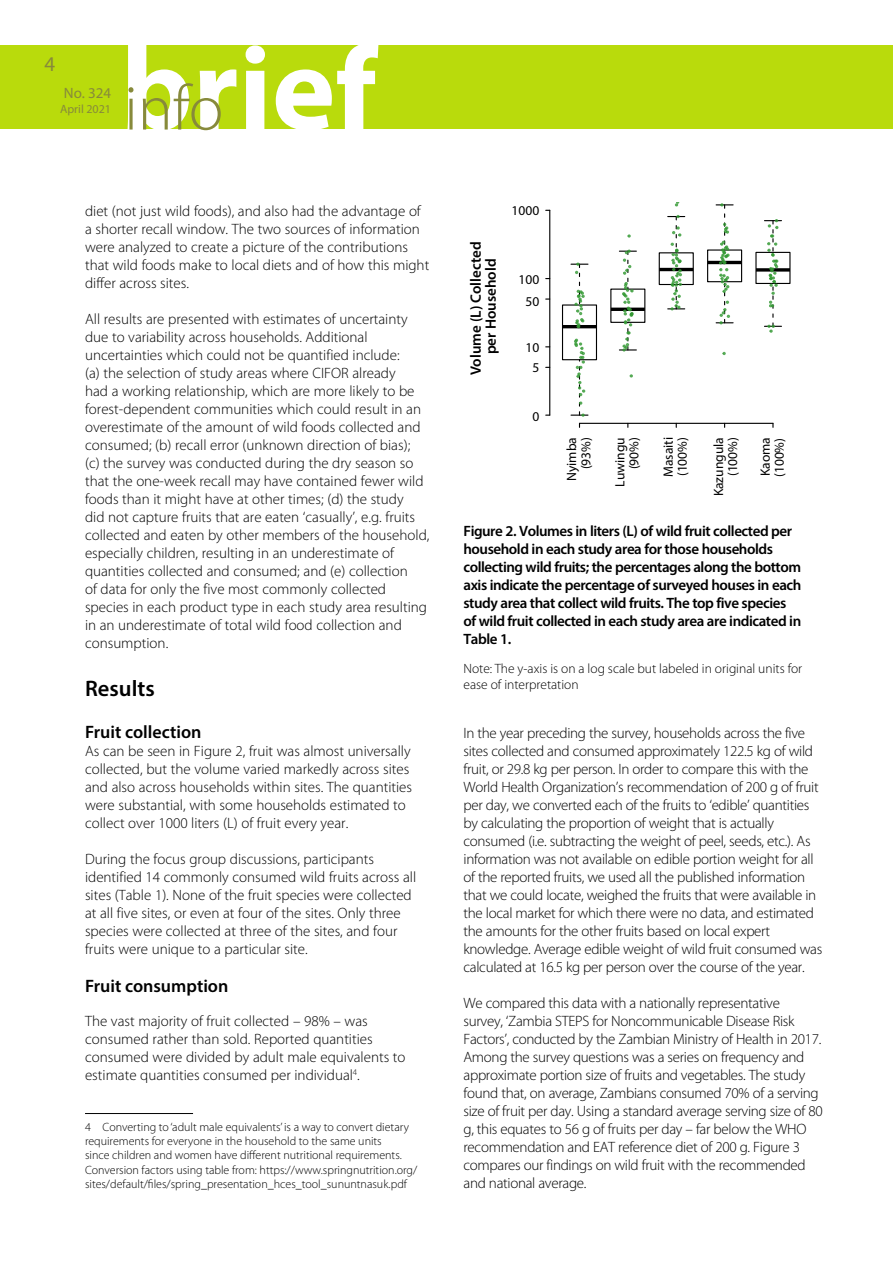
<style>
.page{position:relative;width:893px;height:1263px;background:#fff}
.page>*{position:absolute;margin:0;border:0;box-sizing:border-box;transform-origin:0 0}
.t1{font:600 22.5px "Myriad Pro";color:#000}
.t2{font:21px "Myriad Pro";color:#878a3b}
.t3{font:600 18px "Myriad Pro";color:#000}
.t4{font:300 15px/18px "Myriad Pro";color:#000}
.t5{font:300 15px/18px "Myriad Pro";letter-spacing:-.02em;color:#000}
.t6{font:600 15px/18px "Myriad Pro";letter-spacing:-.03em;color:#000}
.t7{font:600 15px/15px "Myriad Pro";color:#000;text-align:center}
.t8{font:15px "Myriad Pro";color:#878a3b}
.t9{font:300 15px "Myriad Pro";color:#878a3b}
.t10{font:300 13.5px/16.2px "Myriad Pro";color:#000}
.t11{font:13.5px/14.1px "Myriad Pro";color:#000;text-align:right}
.t12{font:300 12px/14.4px "Myriad Pro";color:#000}
.t13{font:12px "Myriad Pro";color:#878a3b}
</style>
<div class="page">
<div style="left:0;top:45px;width:893px;height:84px;background:#b9db0c"></div>
<svg style="left:128px;top:45px;width:250px;height:85px"></svg>
<hr style="left:85px;top:1113px;width:108px;height:1px;background:#000">
<hr style="left:562px;top:325px;width:34px;height:3px;background:#000">
<div style="left:562px;top:304px;width:35px;height:56px;border:1px solid #000"></div>
<hr style="left:611px;top:308px;width:34px;height:3px;background:#000">
<div style="left:610px;top:289px;width:35px;height:34px;border:1px solid #000"></div>
<hr style="left:659px;top:268px;width:34px;height:3px;background:#000">
<div style="left:659px;top:252px;width:35px;height:33px;border:1px solid #000"></div>
<hr style="left:708px;top:261px;width:34px;height:3px;background:#000">
<div style="left:707px;top:249px;width:35px;height:33px;border:1px solid #000"></div>
<svg style="left:757px;top:268px;width:31px;height:4px"></svg>
<div style="left:755px;top:252px;width:35px;height:32px;border:1px solid #000"></div>
<hr style="left:549px;top:210px;width:1px;height:205px;background:#000">
<hr style="left:579px;top:423px;width:194px;height:1px;background:#000">
<svg style="left:571px;top:339px;width:17px;height:78px"></svg>
<svg style="left:571px;top:262px;width:17px;height:66px"></svg>
<svg style="left:630px;top:374px;width:3px;height:4px"></svg>
<svg style="left:627px;top:234px;width:4px;height:4px"></svg>
<svg style="left:619px;top:249px;width:17px;height:103px"></svg>
<svg style="left:668px;top:215px;width:17px;height:96px"></svg>
<svg style="left:675px;top:202px;width:4px;height:5px"></svg>
<svg style="left:722px;top:352px;width:4px;height:3px"></svg>
<svg style="left:716px;top:203px;width:17px;height:121px"></svg>
<svg style="left:764px;top:219px;width:17px;height:114px"></svg>
<h2 class="t2" style="left:45px;top:51px;width:12px">4</h2>
<p class="t8" style="left:64px;top:84px;width:49px">No. 324</p>
<p class="t13" style="left:60px;top:102px;width:52px">April 2021</p>
<p class="t9" style="left:73px;top:84px;width:39px">No. 0</p>
<p class="t4" style="left:85px;top:202px;width:346px">diet (not just wild foods), and also had the advantage of a shorter recall window. The two sources of information were analyzed to create a picture of the contributions that wild foods make to local diets and of how this might differ across sites.</p>
<p class="t4" style="left:85px;top:310px;width:346px">All results are presented with estimates of uncertainty due to variability across households. Additional uncertainties which could not be quantified include:<br>(a) the selection of study areas where CIFOR already<br>had a working relationship, which are more likely to be forest-dependent communities which could result in an overestimate of the amount of wild foods collected and consumed; (b) recall error (unknown direction of bias);<br>(c) the survey was conducted during the dry season so that the one-week recall may have contained fewer wild foods than it might have at other times; (d) the study<br>did not capture fruits that are eaten ‘casually’, e.g. fruits collected and eaten by other members of the household, especially children, resulting in an underestimate of quantities collected and consumed; and (e) collection<br>of data for only the five most commonly collected species in each product type in each study area resulting in an underestimate of total wild food collection and consumption.</p>
<h1 class="t1" style="left:85px;top:674px;width:71px">Results</h1>
<p class="t3" style="left:85px;top:720px;width:118px">Fruit collection</p>
<p class="t4" style="left:85px;top:742px;width:329px">As can be seen in Figure 2, fruit was almost universally collected, but the volume varied markedly across sites and also across households within sites. The quantities were substantial, with some households estimated to collect over 1000 liters (L) of fruit every year.</p>
<p class="t4" style="left:85px;top:850px;width:333px">During the focus group discussions, participants identified 14 commonly consumed wild fruits across all sites (Table 1). None of the fruit species were collected at all five sites, or even at four of the sites. Only three species were collected at three of the sites, and four fruits were unique to a particular site.</p>
<p class="t3" style="left:85px;top:974px;width:145px">Fruit consumption</p>
<p class="t4" style="left:85px;top:1012px;width:322px">The vast majority of fruit collected – 98% – was consumed rather than sold. Reported quantities consumed were divided by adult male equivalents to estimate quantities consumed per individual<sup>4</sup>.</p>
<p class="t12" style="left:85px;top:1119px;width:334px">4 Converting to ‘adult male equivalents’ is a way to convert dietary requirements for everyone in the household to the same units<br>since children and women have different nutritional requirements.<br>Conversion factors using table from: https://www.springnutrition.org/ sites/default/files/spring_presentation_hces_tool_sununtnasuk.pdf</p>
<p class="t7" style="left:468px;top:375px;width:134px;rotate:-90deg">Volume (L) Collected per Household</p>
<p class="t11" style="left:512px;top:203px;width:29px">1000</p>
<p class="t11" style="left:518px;top:273px;width:22px">100</p>
<p class="t11" style="left:525px;top:294px;width:15px">50</p>
<p class="t11" style="left:525px;top:341px;width:15px">10</p>
<p class="t11" style="left:532px;top:361px;width:8px">5</p>
<p class="t11" style="left:532px;top:409px;width:8px">0</p>
<p class="t11" style="left:564px;top:481px;width:45px;rotate:-90deg">Nyimba (93%)</p>
<p class="t11" style="left:613px;top:486px;width:51px;rotate:-90deg">Luwingu (90%)</p>
<p class="t11" style="left:661px;top:477px;width:42px;text-align:left;rotate:-90deg">Masaiti (100%)</p>
<p class="t11" style="left:711px;top:496px;width:61px;rotate:-90deg">Kazungula (100%)</p>
<p class="t11" style="left:758px;top:477px;width:42px;text-align:left;rotate:-90deg">Kaoma (100%)</p>
<p class="t6" style="left:463px;top:522px;width:339px">Figure 2. Volumes in liters (L) of wild fruit collected per household in each study area for those households collecting wild fruits; the percentages along the bottom axis indicate the percentage of surveyed houses in each study area that collect wild fruits. The top five species of wild fruit collected in each study area are indicated in Table 1.</p>
<p class="t10" style="left:463px;top:660px;width:340px">Note: The y-axis is on a log scale but labeled in original units for ease of interpretation</p>
<p class="t5" style="left:463px;top:724px;width:360px">In the year preceding the survey, households across the five sites collected and consumed approximately 122.5 kg of wild fruit, or 29.8 kg per person. In order to compare this with the World Health Organization’s recommendation of 200 g of fruit per day, we converted each of the fruits to ‘edible’ quantities by calculating the proportion of weight that is actually consumed (i.e. subtracting the weight of peel, seeds, etc.). As information was not available on edible portion weight for all of the reported fruits, we used all the published information that we could locate, weighed the fruits that were available in the local market for which there were no data, and estimated the amounts for the other fruits based on local expert knowledge. Average edible weight of wild fruit consumed was calculated at 16.5 kg per person over the course of the year.</p>
<p class="t5" style="left:463px;top:994px;width:361px">We compared this data with a nationally representative survey, ‘Zambia STEPS for Noncommunicable Disease Risk Factors’, conducted by the Zambian Ministry of Health in 2017.<br>Among the survey questions was a series on frequency and approximate portion size of fruits and vegetables. The study found that, on average, Zambians consumed 70% of a serving size of fruit per day. Using a standard average serving size of 80 g, this equates to 56 g of fruits per day – far below the WHO recommendation and EAT reference diet of 200 g. Figure 3 compares our findings on wild fruit with the recommended and national average.</p>
</div>
